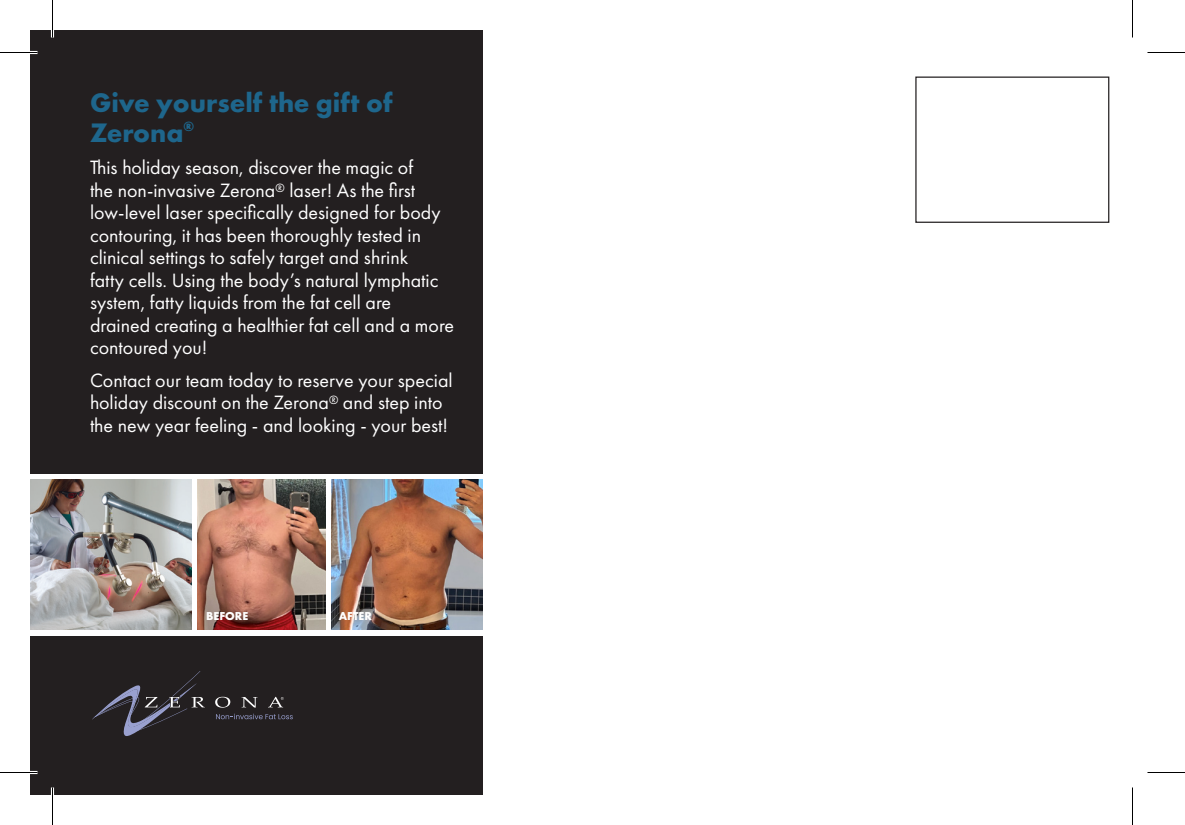
<style>
.page{position:relative;width:1185px;height:825px;background:#fff}
.page>*{position:absolute;margin:0;border:0;box-sizing:border-box;transform-origin:0 0}
.t1{font:700 27.75px "Futura PT";color:#1e668c}
.t2{font:20px/22.5px "Futura PT";color:#fff}
.t3{font:700 12px "Futura PT";color:#fff}
</style>
<div class="page">
<div style="left:30px;top:30px;width:453px;height:765px;background:#231f20"></div>
<svg style="left:92px;top:671px;width:113px;height:65px"></svg>
<svg style="left:215px;top:697px;width:15px;height:11px"></svg>
<svg style="left:242px;top:697px;width:15px;height:11px"></svg>
<svg style="left:268px;top:697px;width:16px;height:10px"></svg>
<svg style="left:216px;top:714px;width:77px;height:5px"></svg>
<div style="left:915px;top:77px;width:194px;height:146px;border:1px solid #231f20"></div>
<div style="left:30px;top:474px;width:458px;height:161px;background:#fff"></div>
<img style="left:198px;top:479px;width:284px;height:151px">
<img style="left:30px;top:479px;width:162px;height:151px">
<div style="left:326px;top:478px;width:5px;height:158px;background:#fff"></div>
<hr style="left:0;top:51px;width:38px;height:3px;background:#fff">
<hr style="left:0;top:771px;width:38px;height:3px;background:#fff">
<hr style="left:51px;top:0;width:3px;height:38px;background:#fff">
<hr style="left:51px;top:788px;width:3px;height:37px;background:#fff">
<hr style="left:0;top:52px;width:38px;height:1px;background:#000">
<hr style="left:1148px;top:52px;width:37px;height:1px;background:#000">
<hr style="left:0;top:772px;width:38px;height:1px;background:#000">
<hr style="left:1148px;top:772px;width:37px;height:1px;background:#000">
<hr style="left:52px;top:0;width:1px;height:38px;background:#000">
<hr style="left:52px;top:788px;width:1px;height:37px;background:#000">
<hr style="left:1132px;top:0;width:1px;height:38px;background:#000">
<hr style="left:1132px;top:788px;width:1px;height:37px;background:#000">
<p class="t1" style="left:90px;top:85px;width:304px">Give yourself the gift of</p>
<p class="t1" style="left:90px;top:115px;width:106px">Zerona<sup>®</sup></p>
<p class="t2" style="left:90px;top:156px;width:366px">This holiday season, discover the magic of<br>the non-invasive Zerona<sup>®</sup> laser! As the first low-level laser specifically designed for body contouring, it has been thoroughly tested in clinical settings to safely target and shrink<br>fatty cells. Using the body’s natural lymphatic system, fatty liquids from the fat cell are drained creating a healthier fat cell and a more contoured you!</p>
<p class="t2" style="left:90px;top:369px;width:364px">Contact our team today to reserve your special holiday discount on the Zerona<sup>®</sup> and step into the new year feeling - and looking - your best!</p>
<p class="t3" style="left:206px;top:609px;width:44px">BEFORE</p>
<p class="t3" style="left:339px;top:609px;width:35px">AFTER</p>
</div>
